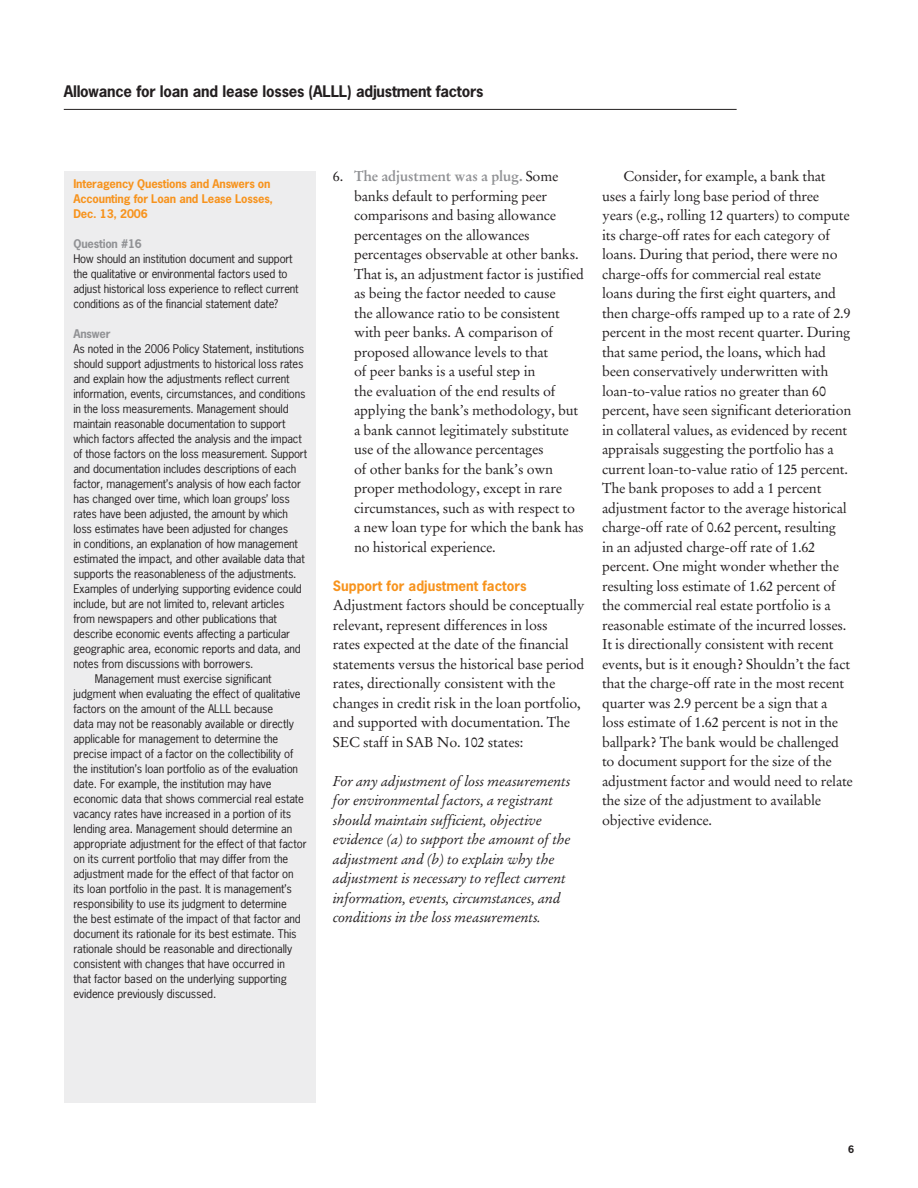
<style>
.page{position:relative;width:918px;height:1188px;background:#fff}
.page>*{position:absolute;margin:0;border:0;box-sizing:border-box;transform-origin:0 0}
.O_Header{font:700 15px "News Gothic";letter-spacing:-.015em;color:#231f20}
.C_Body_copy_Indent{font:14.25px/19.5px "Stempel Garamond";letter-spacing:-.015em;color:#231f20}
.C_Body_copy{font:14.25px/19.5px "Stempel Garamond";letter-spacing:-.015em;color:#231f20}
.C_Body_copy-2{font:italic 14.25px/19.5px "Stempel Garamond";letter-spacing:-.015em;color:#231f20}
.B_Body_heading{font:700 13.5px "News Gothic";color:#f7931d}
.C_Body_copy_Indent-2{font:11.25px/15px "News Gothic";letter-spacing:-.015em;color:#231f20}
.t1{font:700 11.25px/15px "News Gothic";letter-spacing:-.015em;color:#f7931d}
.t2{font:700 11.25px "News Gothic";letter-spacing:-.015em;color:#919295}
.t3{font:700 9.75px "News Gothic";color:#231f20}
.s1{font-weight:700;color:#919295}
</style>
<div class="page">
<div style="left:64px;top:171px;width:251px;height:932px;background:#ededee"></div>
<hr style="left:64px;top:109px;width:673px;height:1px;background:#231f20">
<p class="O_Header" style="left:64px;top:82px;width:421px">Allowance for loan and lease losses (ALLL) adjustment factors</p>
<p class="t1" style="left:73px;top:176px;width:201px">Interagency Questions and Answers on<br>Accounting for Loan and Lease Losses,<br>Dec. 13, 2006</p>
<p class="t2" style="left:73px;top:236px;width:70px">Question #16</p>
<p class="C_Body_copy_Indent-2" style="left:73px;top:251px;width:227px">How should an institution document and support the qualitative or environmental factors used to adjust historical loss experience to reflect current conditions as of the financial statement date?</p>
<p class="t2" style="left:73px;top:326px;width:39px">Answer</p>
<p class="C_Body_copy_Indent-2" style="left:73px;top:341px;width:235px">As noted in the 2006 Policy Statement, institutions should support adjustments to historical loss rates and explain how the adjustments reflect current information, events, circumstances, and conditions in the loss measurements. Management should maintain reasonable documentation to support which factors affected the analysis and the impact of those factors on the loss measurement. Support and documentation includes descriptions of each factor, management’s analysis of how each factor has changed over time, which loan groups’ loss rates have been adjusted, the amount by which loss estimates have been adjusted for changes<br>in conditions, an explanation of how management estimated the impact, and other available data that supports the reasonableness of the adjustments.<br>Examples of underlying supporting evidence could include, but are not limited to, relevant articles from newspapers and other publications that describe economic events affecting a particular geographic area, economic reports and data, and notes from discussions with borrowers.</p>
<p class="C_Body_copy_Indent-2" style="left:73px;top:671px;width:235px;text-indent:21px">Management must exercise significant judgment when evaluating the effect of qualitative factors on the amount of the ALLL because<br>data may not be reasonably available or directly applicable for management to determine the precise impact of a factor on the collectibility of the institution’s loan portfolio as of the evaluation date. For example, the institution may have economic data that shows commercial real estate vacancy rates have increased in a portion of its lending area. Management should determine an appropriate adjustment for the effect of that factor on its current portfolio that may differ from the adjustment made for the effect of that factor on its loan portfolio in the past. It is management’s responsibility to use its judgment to determine<br>the best estimate of the impact of that factor and document its rationale for its best estimate. This rationale should be reasonable and directionally consistent with changes that have occurred in<br>that factor based on the underlying supporting evidence previously discussed.</p>
<p class="C_Body_copy" style="left:354px;top:167px;width:231px;text-indent:-21px">6. <span class="s1">The adjustment was a plug.</span> Some banks default to performing peer comparisons and basing allowance percentages on the allowances percentages observable at other banks.<br>That is, an adjustment factor is justified as being the factor needed to cause<br>the allowance ratio to be consistent with peer banks. A comparison of proposed allowance levels to that<br>of peer banks is a useful step in<br>the evaluation of the end results of applying the bank’s methodology, but a bank cannot legitimately substitute use of the allowance percentages<br>of other banks for the bank’s own proper methodology, except in rare circumstances, such as with respect to a new loan type for which the bank has no historical experience.</p>
<p class="B_Body_heading" style="left:333px;top:577px;width:195px">Support for adjustment factors</p>
<p class="C_Body_copy" style="left:333px;top:596px;width:253px">Adjustment factors should be conceptually relevant, represent differences in loss<br>rates expected at the date of the financial statements versus the historical base period rates, directionally consistent with the changes in credit risk in the loan portfolio, and supported with documentation. The SEC staff in SAB No. 102 states:</p>
<p class="C_Body_copy-2" style="left:333px;top:771px;width:240px">For any adjustment of loss measurements for environmental factors, a registrant should maintain sufficient, objective evidence (a) to support the amount of the adjustment and (b) to explain why the adjustment is necessary to reflect current information, events, circumstances, and conditions in the loss measurements.</p>
<p class="C_Body_copy_Indent" style="left:602px;top:167px;width:252px;text-indent:21px">Consider, for example, a bank that uses a fairly long base period of three years (e.g., rolling 12 quarters) to compute its charge-off rates for each category of loans. During that period, there were no charge-offs for commercial real estate loans during the first eight quarters, and then charge-offs ramped up to a rate of 2.9 percent in the most recent quarter. During that same period, the loans, which had been conservatively underwritten with loan-to-value ratios no greater than 60 percent, have seen significant deterioration in collateral values, as evidenced by recent appraisals suggesting the portfolio has a current loan-to-value ratio of 125 percent.<br>The bank proposes to add a 1 percent adjustment factor to the average historical charge-off rate of 0.62 percent, resulting<br>in an adjusted charge-off rate of 1.62 percent. One might wonder whether the resulting loss estimate of 1.62 percent of the commercial real estate portfolio is a reasonable estimate of the incurred losses.<br>It is directionally consistent with recent events, but is it enough? Shouldn’t the fact that the charge-off rate in the most recent quarter was 2.9 percent be a sign that a loss estimate of 1.62 percent is not in the ballpark? The bank would be challenged to document support for the size of the adjustment factor and would need to relate the size of the adjustment to available objective evidence.</p>
<p class="t3" style="left:848px;top:1143px;width:8px">6</p>
</div>
